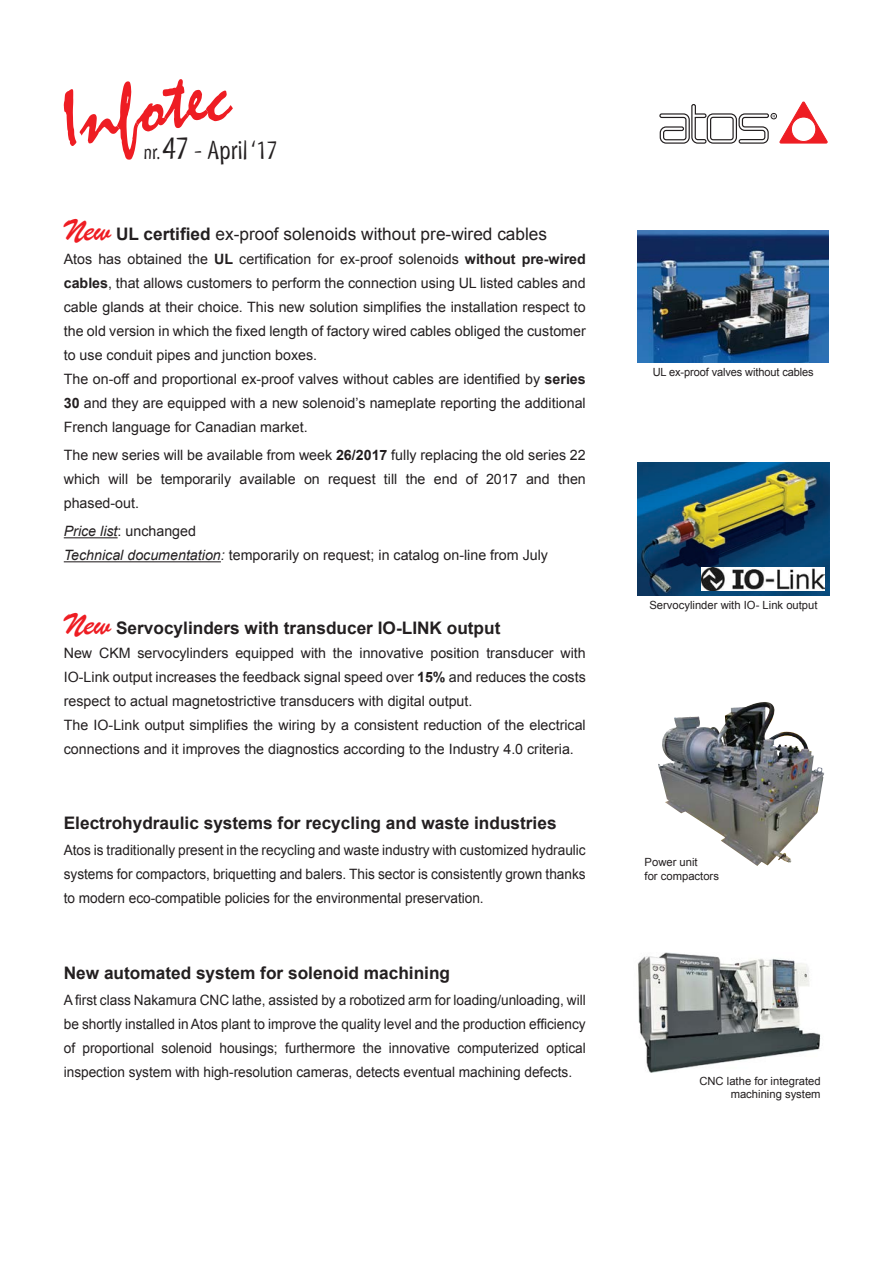
<style>
.page{position:relative;width:893px;height:1263px;background:#fff}
.page>*{position:absolute;margin:0;border:0;box-sizing:border-box;transform-origin:0 0}
.t1{font:27px "Myriad Tilt";color:#231f20}
.t2{font:700 17.25px "Arial";color:#231f20}
.t3{font:17.25px "Arial";color:#231f20}
.t4{font:14.25px/24px "Arial";color:#231f20;text-align:justify}
.t5{font:14.25px/24px "Arial";color:#231f20;text-align:justify;scale:.96 1}
.t6{font:11.25px "Arial";color:#231f20}
.s1{font-size:21px}
.s2{font-size:33px}
.s3{font-family:"Brush Script BT";font-size:30px;color:#ee1d23}
.s4{font-weight:700}
.s5{font-style:italic}
.s6{font-family:"Brush Script BT";font-weight:400;font-size:30px;color:#ee1d23}
</style>
<div class="page">
<svg style="left:659px;top:102px;width:168px;height:42px"></svg>
<hr style="left:64px;top:537px;width:54px;height:1px;background:#231f20">
<hr style="left:64px;top:561px;width:157px;height:1px;background:#231f20">
<img style="left:658px;top:702px;width:166px;height:164px">
<svg style="left:64px;top:79px;width:169px;height:81px"></svg>
<img style="left:638px;top:463px;width:191px;height:132px">
<img style="left:702px;top:567px;width:123px;height:24px">
<img style="left:638px;top:231px;width:191px;height:131px">
<img style="left:638px;top:953px;width:183px;height:119px">
<p class="t1" style="left:143px;top:135px;width:136px"><span class="s1">nr.</span> <span class="s2">47</span> - April ‘17</p>
<p class="t3" style="left:64px;top:222px;width:485px"><span class="s3">New</span> <span class="s4">UL certified</span> ex-proof solenoids without pre-wired cables</p>
<p class="t4" style="left:64px;top:247px;width:524px">Atos has obtained the <span class="s4">UL</span> certification for ex-proof solenoids <span class="s4">without pre-wired cables</span>, that allows customers to perform the connection using UL listed cables and cable glands at their choice. This new solution simplifies the installation respect to the old version in which the fixed length of factory wired cables obliged the customer to use conduit pipes and junction boxes.</p>
<p class="t4" style="left:64px;top:367px;width:523px">The on-off and proportional ex-proof valves without cables are identified by <span class="s4">series 30</span> and they are equipped with a new solenoid’s nameplate reporting the additional French language for Canadian market.</p>
<p class="t4" style="left:64px;top:443px;width:524px">The new series will be available from week <span class="s4">26/2017</span> fully replacing the old series 22 which will be temporarily available on request till the end of 2017 and then phased-out.</p>
<p class="t4" style="left:64px;top:519px;width:134px"><span class="s5">Price list</span>: unchanged</p>
<p class="t4" style="left:64px;top:543px;width:486px"><span class="s5">Technical documentation:</span> temporarily on request; in catalog on-line from July</p>
<p class="t2" style="left:64px;top:617px;width:438px"><span class="s6">New</span> Servocylinders with transducer IO-LINK output</p>
<p class="t4" style="left:64px;top:642px;width:523px">New CKM servocylinders equipped with the innovative position transducer with IO-Link output increases the feedback signal speed over <span class="s4">15%</span> and reduces the costs respect to actual magnetostrictive transducers with digital output.</p>
<p class="t4" style="left:64px;top:714px;width:523px">The IO-Link output simplifies the wiring by a consistent reduction of the electrical connections and it improves the diagnostics according to the Industry 4.0 criteria.</p>
<p class="t2" style="left:64px;top:811px;width:494px">Electrohydraulic systems for recycling and waste industries</p>
<p class="t5" style="left:64px;top:838px;width:545px">Atos is traditionally present in the recycling and waste industry with customized hydraulic systems for compactors, briquetting and balers. This sector is consistently grown thanks to modern eco-compatible policies for the environmental preservation.</p>
<p class="t2" style="left:64px;top:961px;width:388px">New automated system for solenoid machining</p>
<p class="t5" style="left:64px;top:988px;width:545px">A first class Nakamura CNC lathe, assisted by a robotized arm for loading/unloading, will be shortly installed in Atos plant to improve the quality level and the production efficiency of proportional solenoid housings; furthermore the innovative computerized optical inspection system with high-resolution cameras, detects eventual machining defects.</p>
<p class="t6" style="left:653px;top:365px;width:162px">UL ex-proof valves without cables</p>
<p class="t6" style="left:649px;top:597px;width:170px">Servocylinder with IO- Link output</p>
<p class="t6" style="left:645px;top:855px;width:55px">Power unit</p>
<p class="t6" style="left:645px;top:868px;width:76px">for compactors</p>
<p class="t6" style="left:699px;top:1073px;width:123px">CNC lathe for integrated</p>
<p class="t6" style="left:731px;top:1087px;width:92px">machining system</p>
</div>
